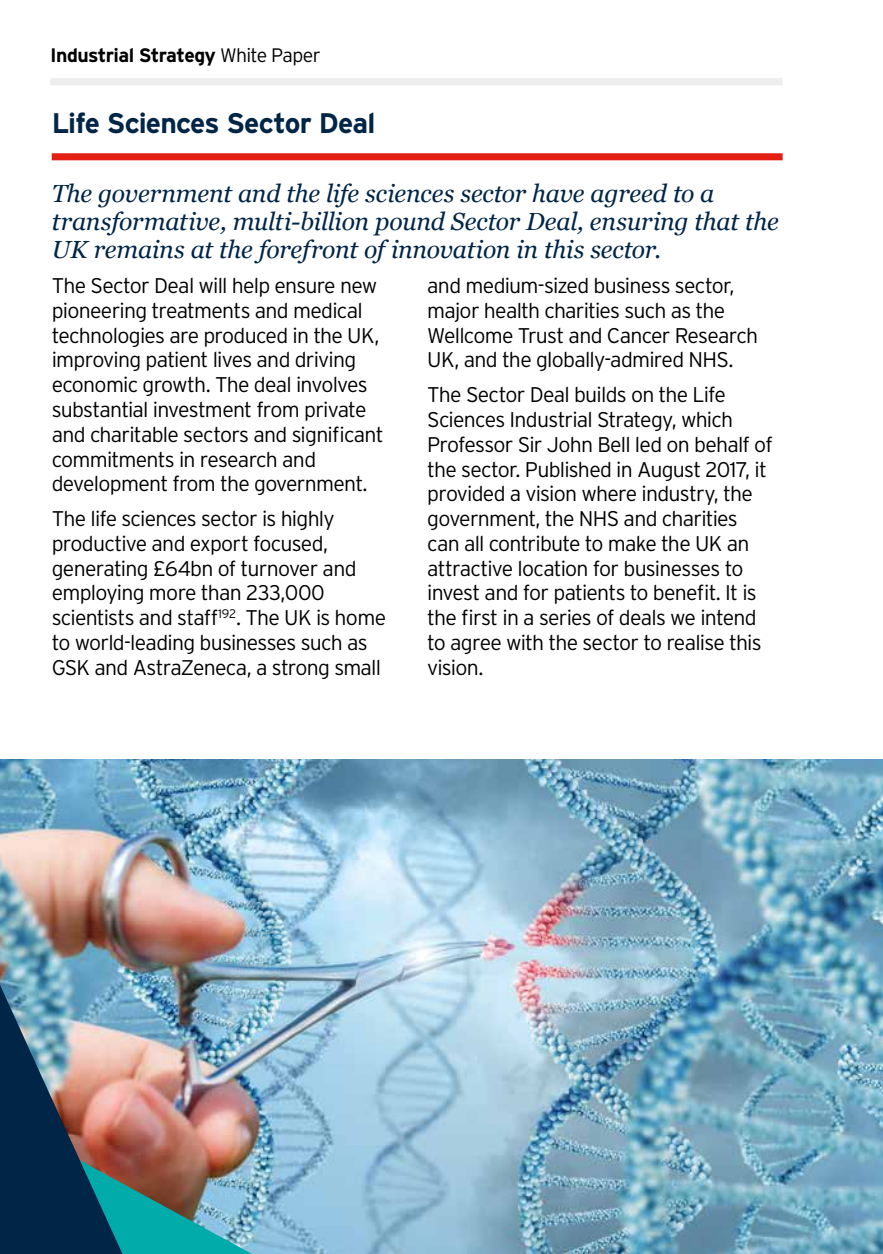
<style>
.page{position:relative;width:883px;height:1254px;background:#fff}
.page>*{position:absolute;margin:0;border:0;box-sizing:border-box;transform-origin:0 0}
.Sub_section_head{font:700 28.35px "Interstate";letter-spacing:-.03em;color:#002547}
.Intro_Para{font:italic 24.75px/28.3px "Georgia";letter-spacing:-.01em;color:#002547}
.Body_Copy{font:300 21.3px/24.8px "Interstate";letter-spacing:-.035em;color:#000}
.t1{font:700 19.5px "Interstate";letter-spacing:-.035em;color:#000}
.s1{font-weight:300}
</style>
<div class="page">
<div style="left:50px;top:78px;width:732px;height:7px;background:#ededed"></div>
<div style="left:52px;top:153px;width:730px;height:7px;background:#e41f13"></div>
<img style="left:0;top:760px;width:883px;height:494px">
<img style="left:0;top:985px;width:252px;height:269px">
<p class="t1" style="left:50px;top:44px;width:272px">Industrial Strategy <span class="s1">White Paper</span></p>
<h3 class="Sub_section_head" style="left:52px;top:107px;width:325px">Life Sciences Sector Deal</h3>
<p class="Intro_Para" style="left:52px;top:178px;width:728px">The government and the life sciences sector have agreed to a transformative, multi-billion pound Sector Deal, ensuring that the<br>UK remains at the forefront of innovation in this sector.</p>
<p class="Body_Copy" style="left:52px;top:273px;width:333px">The Sector Deal will help ensure new pioneering treatments and medical technologies are produced in the UK, improving patient lives and driving economic growth. The deal involves substantial investment from private and charitable sectors and significant commitments in research and development from the government.</p>
<p class="Body_Copy" style="left:52px;top:506px;width:336px">The life sciences sector is highly productive and export focused, generating £64bn of turnover and employing more than 233,000 scientists and staff<sup>192</sup>. The UK is home to world-leading businesses such as GSK and AstraZeneca, a strong small</p>
<p class="Body_Copy" style="left:427px;top:273px;width:332px">and medium-sized business sector, major health charities such as the Wellcome Trust and Cancer Research UK, and the globally-admired NHS.</p>
<p class="Body_Copy" style="left:427px;top:382px;width:347px">The Sector Deal builds on the Life Sciences Industrial Strategy, which Professor Sir John Bell led on behalf of the sector. Published in August 2017, it provided a vision where industry, the government, the NHS and charities can all contribute to make the UK an attractive location for businesses to invest and for patients to benefit. It is the first in a series of deals we intend to agree with the sector to realise this vision.</p>
</div>
